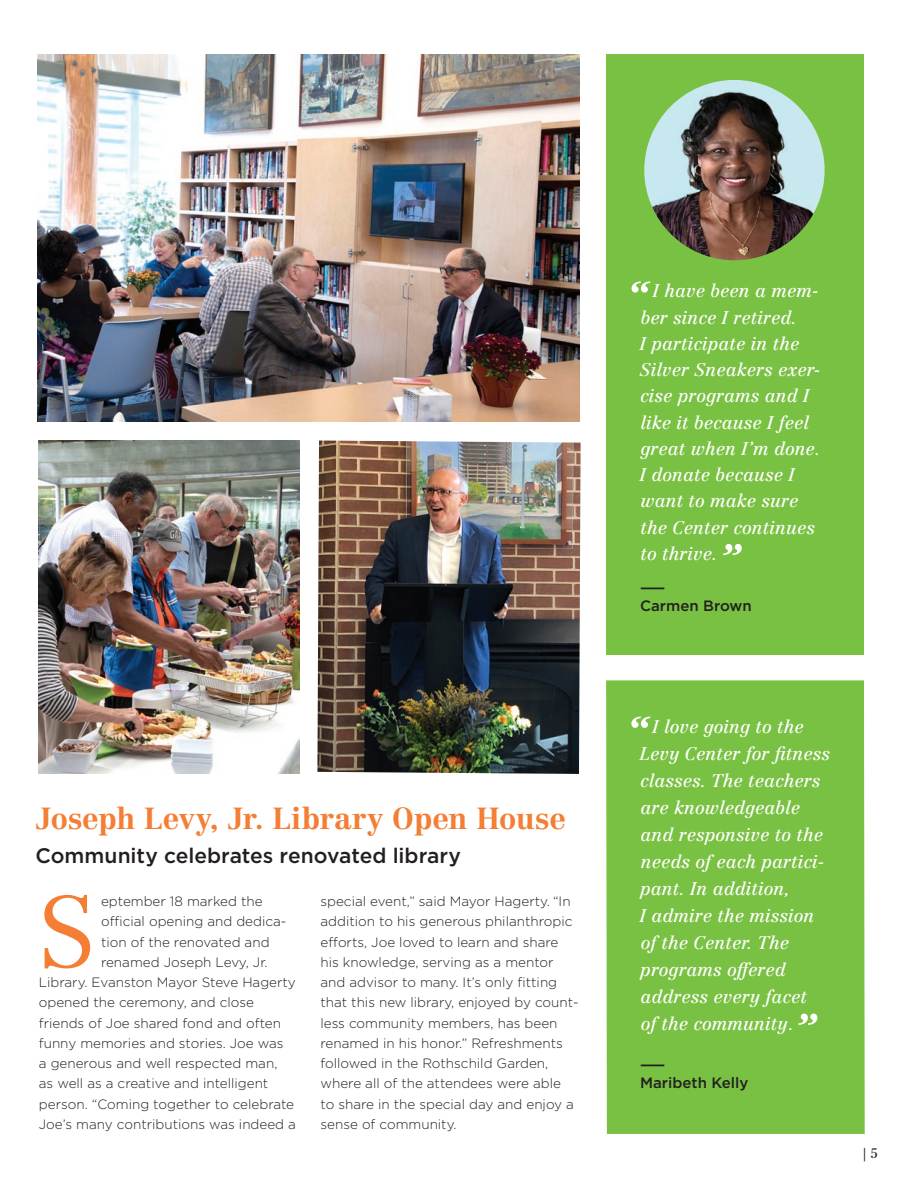
<style>
.page{position:relative;width:918px;height:1188px;background:#fff}
.page>*{position:absolute;margin:0;border:0;box-sizing:border-box;transform-origin:0 0}
.t1{font:300 98.85px "Centennial LT Pro";color:#f47e33}
.t2{font:italic 52.5px "Centennial LT Pro";color:#fff}
.t3{font:italic 51.75px "Centennial LT Pro";color:#fff}
.t4{font:700 30px "Centennial LT Pro";letter-spacing:-.005em;color:#f47e33}
.t5{font:500 21px "Gotham";color:#231f20}
.t6{font:italic 18px/27px "Centennial LT Pro";color:#fff}
.t7{font:500 15px/18px "Gotham";color:#231f20}
.t8{font:300 13.5px/20.2px "Gotham";color:#231f20}
.t9{font:13.5px "Centennial LT Pro";color:#231f20}
</style>
<div class="page">
<div style="left:607px;top:54px;width:257px;height:600px;background:#79c142"></div>
<div style="left:606px;top:680px;width:259px;height:454px;background:#79c142"></div>
<img style="left:37px;top:54px;width:543px;height:367px">
<img style="left:317px;top:441px;width:264px;height:333px">
<img style="left:38px;top:441px;width:261px;height:332px">
<img style="left:644px;top:80px;width:181px;height:180px;border-radius:90px">
<h3 class="t4" style="left:35px;top:800px;width:532px">Joseph Levy, Jr. Library Open House</h3>
<h3 class="t5" style="left:35px;top:843px;width:427px">Community celebrates renovated library</h3>
<h1 class="t1" style="left:39px;top:872px;width:58px">S</h1>
<p class="t8" style="left:101px;top:891px;width:163px">eptember 18 marked the</p>
<p class="t8" style="left:320px;top:891px;width:260px">special event,” said Mayor Hagerty. “In addition to his generous philanthropic efforts, Joe loved to learn and share his knowledge, serving as a mentor and advisor to many. It’s only fitting that this new library, enjoyed by count&shy;less community members, has been renamed in his honor.” Refreshments followed in the Rothschild Garden, where all of the attendees were able<br>to share in the special day and enjoy a sense of community.</p>
<p class="t8" style="left:101px;top:911px;width:187px">official opening and dedica-</p>
<p class="t8" style="left:101px;top:932px;width:170px">tion of the renovated and</p>
<p class="t8" style="left:101px;top:952px;width:168px">renamed Joseph Levy, Jr.</p>
<p class="t8" style="left:39px;top:972px;width:259px">Library. Evanston Mayor Steve Hagerty</p>
<p class="t8" style="left:39px;top:992px;width:217px">opened the ceremony, and close</p>
<p class="t8" style="left:39px;top:1013px;width:244px">friends of Joe shared fond and often</p>
<p class="t8" style="left:39px;top:1033px;width:246px">funny memories and stories. Joe was</p>
<p class="t8" style="left:39px;top:1053px;width:240px">a generous and well respected man,</p>
<p class="t8" style="left:39px;top:1073px;width:231px">as well as a creative and intelligent</p>
<p class="t8" style="left:39px;top:1094px;width:257px">person. “Coming together to celebrate</p>
<p class="t8" style="left:39px;top:1114px;width:259px">Joe’s many contributions was indeed a</p>
<h3 class="t3" style="left:623px;top:269px;width:26px">“</h3>
<h3 class="t6" style="left:640px;top:278px;width:182px;line-height:26.2px;text-indent:13px">I have been a mem&shy;ber since I retired.<br>I participate in the<br>Silver Sneakers exer&shy;cise programs and I like it because I feel great when I’m done.<br>I donate because I want to make sure the Center continues to thrive.</h3>
<p class="t7" style="left:640px;top:578px;width:27px">——</p>
<h3 class="t3" style="left:715px;top:532px;width:26px">”</h3>
<p class="t7" style="left:640px;top:596px;width:113px">Carmen Brown</p>
<h2 class="t2" style="left:623px;top:704px;width:27px">“</h2>
<p class="t6" style="left:640px;top:713px;width:192px;text-indent:13px">I love going to the<br>Levy Center for fitness classes. The teachers are knowledgeable and responsive to the needs of each partici&shy;pant. In addition,<br>I admire the mission of the Center. The programs offered address every facet<br>of the community.</p>
<h2 class="t2" style="left:791px;top:1001px;width:27px">”</h2>
<p class="t7" style="left:640px;top:1056px;width:110px">——<br>Maribeth Kelly</p>
<p class="t9" style="left:863px;top:1145px;width:16px">| 5</p>
</div>
